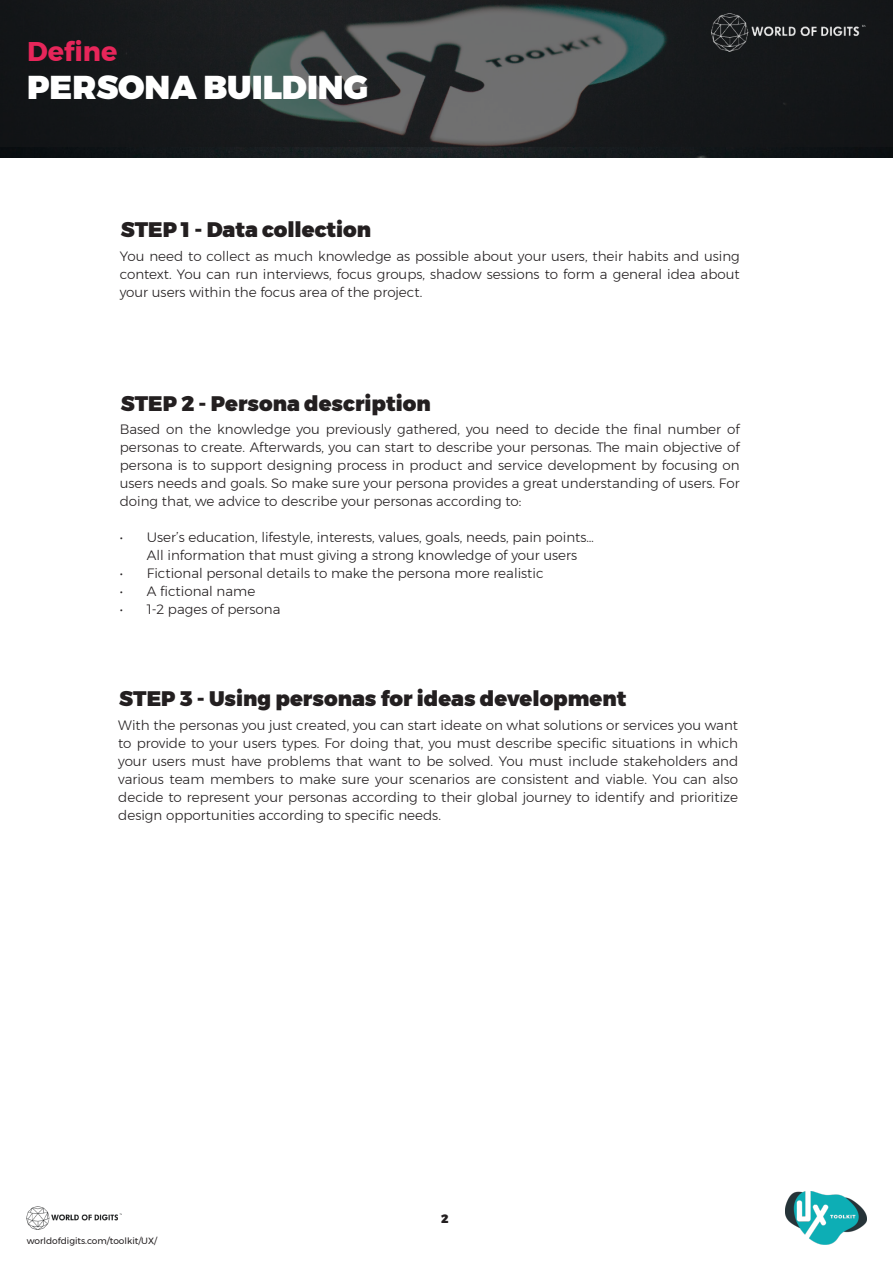
<style>
.page{position:relative;width:893px;height:1263px;background:#fff}
.page>*{position:absolute;margin:0;border:0;box-sizing:border-box;transform-origin:0 0}
.t1{font:900 33px "Montserrat";color:#fff}
.t2{font:700 27px "Montserrat";color:#e7265a}
.t3{font:900 21px "Montserrat";color:#231f20}
.t4{font:300 13.5px/18px "Montserrat";color:#231f20;text-align:justify}
.t5{font:900 12px "Montserrat";color:#231f20}
.t6{font:9px "Montserrat";color:#231f20}
</style>
<div class="page">
<img style="left:786px;top:1191px;width:80px;height:54px">
<img style="left:27px;top:1206px;width:95px;height:23px">
<img style="left:0;top:146px;width:893px;height:11px">
<img style="left:0;top:0;width:893px;height:146px">
<img style="left:712px;top:14px;width:153px;height:38px">
<h2 class="t2" style="left:27px;top:29px;width:92px">Define</h2>
<h1 class="t1" style="left:27px;top:61px;width:343px">PERSONA BUILDING</h1>
<p class="t3" style="left:121px;top:212px;width:252px">STEP 1 - Data collection</p>
<p class="t4" style="left:120px;top:247px;width:621px">You need to collect as much knowledge as possible about your users, their habits and using context. You can run interviews, focus groups, shadow sessions to form a general idea about your users within the focus area of the project.</p>
<p class="t3" style="left:121px;top:386px;width:311px">STEP 2 - Persona description</p>
<p class="t4" style="left:120px;top:420px;width:621px">Based on the knowledge you previously gathered, you need to decide the final number of personas to create. Afterwards, you can start to describe your personas. The main objective of persona is to support designing process in product and service development by focusing on users needs and goals. So make sure your persona provides a great understanding of users. For doing that, we advice to describe your personas according to:</p>
<p class="t4" style="left:147px;top:528px;width:449px;text-indent:-27px">• User’s education, lifestyle, interests, values, goals, needs, pain points…<br>All information that must giving a strong knowledge of your users</p>
<p class="t4" style="left:120px;top:564px;width:425px">• Fictional personal details to make the persona more realistic</p>
<p class="t4" style="left:120px;top:582px;width:137px">• A fictional name</p>
<p class="t4" style="left:120px;top:600px;width:162px">• 1-2 pages of persona</p>
<p class="t3" style="left:119px;top:682px;width:508px">STEP 3 - Using personas for ideas development</p>
<p class="t4" style="left:118px;top:716px;width:621px">With the personas you just created, you can start ideate on what solutions or services you want to provide to your users types. For doing that, you must describe specific situations in which your users must have problems that want to be solved. You must include stakeholders and various team members to make sure your scenarios are consistent and viable. You can also decide to represent your personas according to their global journey to identify and prioritize design opportunities according to specific needs.</p>
<p class="t6" style="left:27px;top:1234px;width:132px">worldofdigits.com/toolkit/UX/</p>
<p class="t5" style="left:441px;top:1209px;width:9px">2</p>
</div>
